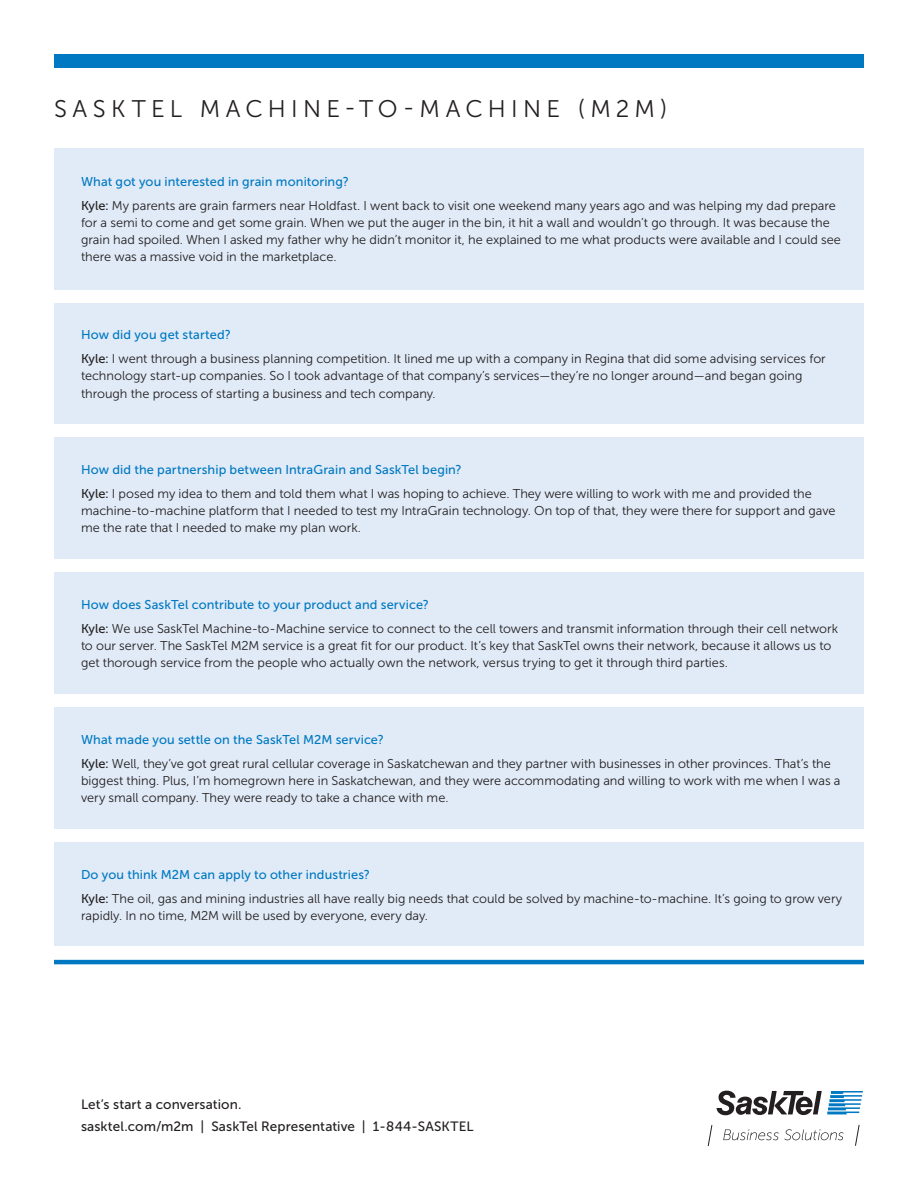
<style>
.page{position:relative;width:918px;height:1188px;background:#fff}
.page>*{position:absolute;margin:0;border:0;box-sizing:border-box;transform-origin:0 0}
.t1{font:24px "Museo Sans 300";letter-spacing:.22em;color:#231f20}
.t2{font:13.5px/22.5px "Museo Sans 500";letter-spacing:.01em;color:#231f20}
.t3{font:12.75px/17.2px "Museo Sans 300";color:#231f20}
.t4{font:12.75px "Museo Sans 500";letter-spacing:.01em;color:#0079c2}
.s1{font-family:"Museo Sans 500"}
</style>
<div class="page">
<div style="left:54px;top:54px;width:810px;height:14px;background:#0079c2"></div>
<div style="left:54px;top:303px;width:810px;height:121px;background:#e1ebf7"></div>
<div style="left:54px;top:437px;width:810px;height:122px;background:#e1ebf7"></div>
<div style="left:54px;top:572px;width:810px;height:122px;background:#e1ebf7"></div>
<div style="left:54px;top:707px;width:810px;height:122px;background:#e1ebf7"></div>
<div style="left:54px;top:842px;width:810px;height:104px;background:#e1ebf7"></div>
<svg style="left:708px;top:1091px;width:155px;height:55px"></svg>
<div style="left:54px;top:148px;width:810px;height:142px;background:#e1ebf7"></div>
<hr style="left:54px;top:960px;width:810px;height:4px;background:#0079c2">
<h1 class="t1" style="left:54px;top:96px;width:615px">SASKTEL MACHINE-TO-MACHINE (M2M)</h1>
<p class="t4" style="left:81px;top:174px;width:269px">What got you interested in grain monitoring?</p>
<p class="t3" style="left:81px;top:197px;width:761px"><span class="s1">Kyle:</span> My parents are grain farmers near Holdfast. I went back to visit one weekend many years ago and was helping my dad prepare for a semi to come and get some grain. When we put the auger in the bin, it hit a wall and wouldn’t go through. It was because the grain had spoiled. When I asked my father why he didn’t monitor it, he explained to me what products were available and I could see there was a massive void in the marketplace.</p>
<p class="t4" style="left:81px;top:328px;width:152px">How did you get started?</p>
<p class="t3" style="left:81px;top:350px;width:746px"><span class="s1">Kyle:</span> I went through a business planning competition. It lined me up with a company in Regina that did some advising services for technology start-up companies. So I took advantage of that company’s services—they’re no longer around—and began going through the process of starting a business and tech company.</p>
<p class="t4" style="left:81px;top:462px;width:382px">How did the partnership between IntraGrain and SaskTel begin?</p>
<p class="t3" style="left:81px;top:485px;width:756px"><span class="s1">Kyle:</span> I posed my idea to them and told them what I was hoping to achieve. They were willing to work with me and provided the machine-to-machine platform that I needed to test my IntraGrain technology. On top of that, they were there for support and gave me the rate that I needed to make my plan work.</p>
<p class="t4" style="left:81px;top:597px;width:350px">How does SaskTel contribute to your product and service?</p>
<p class="t3" style="left:81px;top:620px;width:759px"><span class="s1">Kyle:</span> We use SaskTel Machine-to-Machine service to connect to the cell towers and transmit information through their cell network to our server. The SaskTel M2M service is a great fit for our product. It’s key that SaskTel owns their network, because it allows us to get thorough service from the people who actually own the network, versus trying to get it through third parties.</p>
<p class="t4" style="left:81px;top:732px;width:304px">What made you settle on the SaskTel M2M service?</p>
<p class="t3" style="left:81px;top:755px;width:761px"><span class="s1">Kyle:</span> Well, they’ve got great rural cellular coverage in Saskatchewan and they partner with businesses in other provinces. That’s the biggest thing. Plus, I’m homegrown here in Saskatchewan, and they were accommodating and willing to work with me when I was a very small company. They were ready to take a chance with me.</p>
<p class="t4" style="left:81px;top:867px;width:290px">Do you think M2M can apply to other industries?</p>
<p class="t3" style="left:81px;top:890px;width:763px"><span class="s1">Kyle:</span> The oil, gas and mining industries all have really big needs that could be solved by machine-to-machine. It’s going to grow very rapidly. In no time, M2M will be used by everyone, every day.</p>
<p class="t2" style="left:81px;top:1093px;width:394px">Let’s start a conversation.<br>sasktel.com/m2m | SaskTel Representative | 1-844-SASKTEL</p>
</div>
